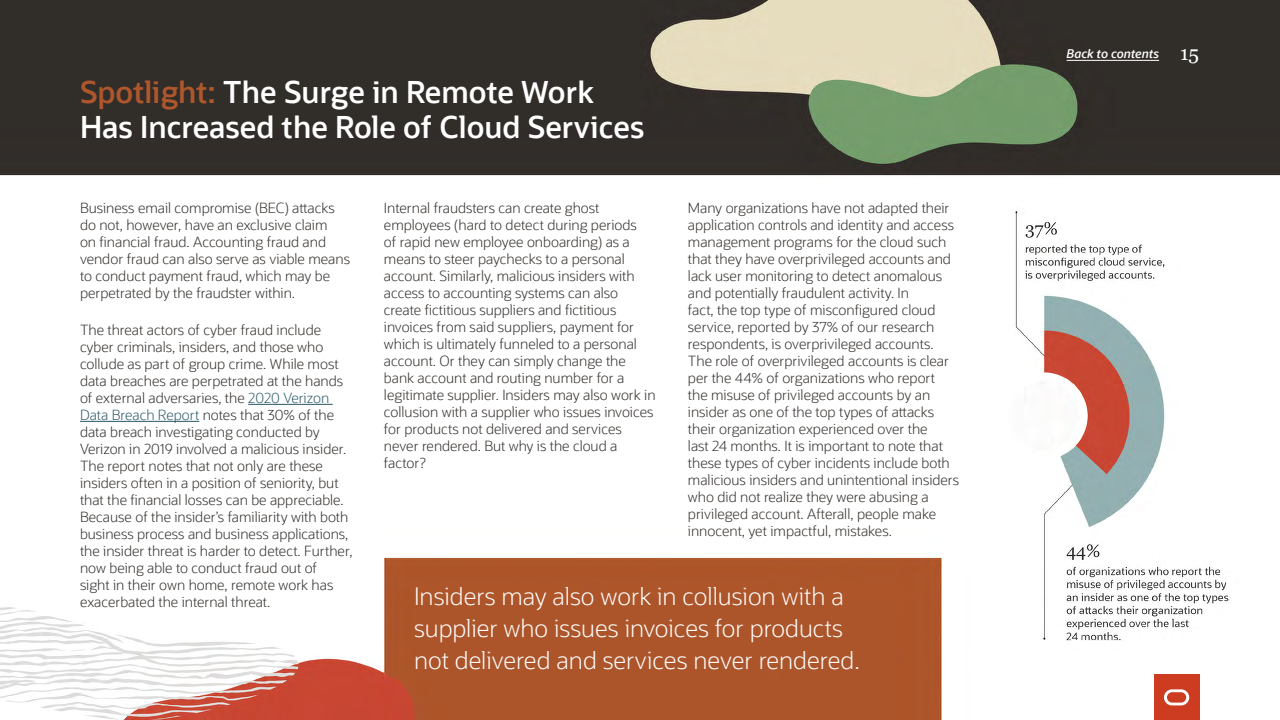
<style>
.page{position:relative;width:1280px;height:720px;background:#fff}
.page>*{position:absolute;margin:0;border:0;box-sizing:border-box;transform-origin:0 0}
.Subtitle_30_35{font:600 30px/35px "Oracle Sans";color:#fff}
.Call_out_25_32{font:300 24px/32px "Oracle Sans";color:#fcfbfa}
.Body_Copy_-_14_17{font:300 14px/17px "Oracle Sans";color:#312d2a}
.t1{font:italic 600 12px "Oracle Sans";color:#fff}
.s1{color:#ae562c}
.s2{color:#2c5967}
.s3{font-family:"Georgia";font-weight:400;font-style:normal;font-size:20px}
</style>
<div class="page">
<img style="left:0;top:0;width:1280px;height:720px">
<hr style="left:248px;top:404px;width:85px;height:1px;background:#2c5967">
<hr style="left:80px;top:421px;width:119px;height:1px;background:#2c5967">
<div style="left:1154px;top:675px;width:45px;height:45px;background:#cd3b21"></div>
<svg style="left:1164px;top:689px;width:25px;height:16px"></svg>
<hr style="left:1067px;top:60px;width:92px;height:1px;background:#fff">
<p class="Subtitle_30_35" style="left:80px;top:74px;width:566px"><span class="s1">Spotlight:</span> The Surge in Remote Work<br>Has Increased the Role of Cloud Services</p>
<p class="Body_Copy_-_14_17" style="left:80px;top:200px;width:272px">Business email compromise (BEC) attacks do not, however, have an exclusive claim<br>on financial fraud. Accounting fraud and vendor fraud can also serve as viable means to conduct payment fraud, which may be perpetrated by the fraudster within.</p>
<p class="Body_Copy_-_14_17" style="left:80px;top:322px;width:274px">The threat actors of cyber fraud include cyber criminals, insiders, and those who collude as part of group crime. While most data breaches are perpetrated at the hands of external adversaries, the <span class="s2">2020 Verizon Data Breach Report</span> notes that 30% of the data breach investigating conducted by Verizon in 2019 involved a malicious insider.<br>The report notes that not only are these insiders often in a position of seniority, but that the financial losses can be appreciable.<br>Because of the insider’s familiarity with both business process and business applications, the insider threat is harder to detect. Further, now being able to conduct fraud out of<br>sight in their own home, remote work has exacerbated the internal threat.</p>
<p class="Body_Copy_-_14_17" style="left:384px;top:200px;width:273px">Internal fraudsters can create ghost employees (hard to detect during periods<br>of rapid new employee onboarding) as a means to steer paychecks to a personal account. Similarly, malicious insiders with access to accounting systems can also create fictitious suppliers and fictitious invoices from said suppliers, payment for which is ultimately funneled to a personal account. Or they can simply change the bank account and routing number for a legitimate supplier. Insiders may also work in collusion with a supplier who issues invoices for products not delivered and services never rendered. But why is the cloud a factor?</p>
<p class="Body_Copy_-_14_17" style="left:688px;top:200px;width:273px">Many organizations have not adapted their application controls and identity and access management programs for the cloud such that they have overprivileged accounts and lack user monitoring to detect anomalous and potentially fraudulent activity. In<br>fact, the top type of misconfigured cloud service, reported by 37% of our research respondents, is overprivileged accounts.<br>The role of overprivileged accounts is clear per the 44% of organizations who report<br>the misuse of privileged accounts by an insider as one of the top types of attacks their organization experienced over the<br>last 24 months. It is important to note that these types of cyber incidents include both malicious insiders and unintentional insiders who did not realize they were abusing a privileged account. Afterall, people make innocent, yet impactful, mistakes.</p>
<p class="Call_out_25_32" style="left:414px;top:581px;width:447px">Insiders may also work in collusion with a supplier who issues invoices for products not delivered and services never rendered.</p>
<p class="t1" style="left:1067px;top:47px;width:134px">Back to contents <span class="s3">15</span></p>
</div>
